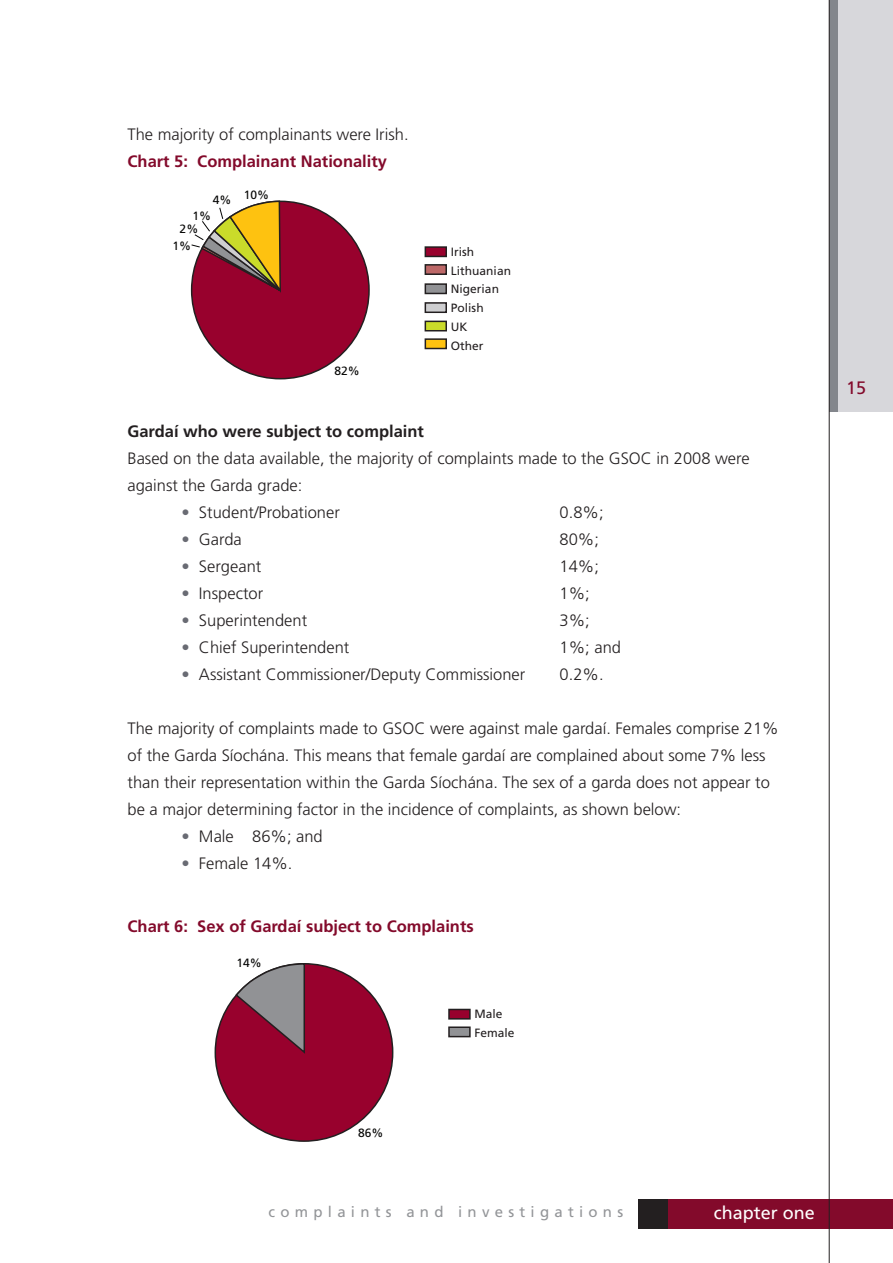
<style>
.page{position:relative;width:893px;height:1263px;background:#fff}
.page>*{position:absolute;margin:0;border:0;box-sizing:border-box;transform-origin:0 0}
.t1{font:18px "Frutiger";color:#fff}
.t2{font:18px "Frutiger";color:#830a2b}
.t3{font:300 16.5px/27px "Frutiger";color:#231f20}
.t4{font:700 16.5px "Frutiger";color:#830a2b}
.t5{font:700 16.5px "Frutiger";color:#231f20}
.t6{font:15px "Frutiger";letter-spacing:.35em;color:#939598}
.t7{font:12px/18.8px "Frutiger";color:#231f20}
.t8{font:12px "Frutiger";color:#050504}
.s1{color:#696b73}
</style>
<div class="page">
<div style="left:638px;top:1199px;width:255px;height:30px;background:#830a2b"></div>
<div style="left:638px;top:1199px;width:30px;height:30px;background:#231f20"></div>
<div style="left:829px;top:0;width:64px;height:412px;background:#d7d7db"></div>
<div style="left:829px;top:0;width:9px;height:412px;background:#83868c"></div>
<hr style="left:829px;top:0;width:1px;height:1263px;background:#231f20">
<div style="left:425px;top:247px;width:21px;height:9px;background:#98012d"></div>
<div style="left:425px;top:246px;width:22px;height:11px;border:2px solid #231f20"></div>
<div style="left:425px;top:265px;width:21px;height:9px;background:#bd6868"></div>
<div style="left:425px;top:264px;width:22px;height:11px;border:2px solid #231f20"></div>
<div style="left:425px;top:284px;width:21px;height:9px;background:#919295"></div>
<div style="left:425px;top:283px;width:22px;height:11px;border:2px solid #231f20"></div>
<div style="left:425px;top:321px;width:21px;height:10px;background:#cadb2a"></div>
<div style="left:425px;top:321px;width:22px;height:10px;border:2px solid #231f20"></div>
<div style="left:425px;top:339px;width:21px;height:9px;background:#fec210"></div>
<div style="left:425px;top:338px;width:22px;height:11px;border:2px solid #231f20"></div>
<div style="left:425px;top:303px;width:21px;height:9px;background:#ceced0"></div>
<div style="left:425px;top:302px;width:22px;height:11px;border:2px solid #231f20"></div>
<div style="left:192px;top:201px;width:177px;height:178px;background:#98012d;border-radius:50%"></div>
<svg style="left:191px;top:200px;width:114px;height:111px"></svg>
<div style="left:449px;top:1009px;width:21px;height:10px;background:#98012d"></div>
<div style="left:448px;top:1009px;width:23px;height:10px;border:2px solid #231f20"></div>
<div style="left:449px;top:1027px;width:21px;height:9px;background:#919295"></div>
<div style="left:448px;top:1026px;width:23px;height:11px;border:2px solid #231f20"></div>
<div style="left:215px;top:964px;width:178px;height:177px;background:#98012d;border-radius:50%"></div>
<svg style="left:234px;top:963px;width:72px;height:91px"></svg>
<p class="t3" style="left:128px;top:122px;width:283px">The majority of complainants were Irish.</p>
<p class="t4" style="left:128px;top:155px;width:261px">Chart 5: Complainant Nationality</p>
<p class="t8" style="left:213px;top:190px;width:58px">4% 10%</p>
<p class="t8" style="left:192px;top:210px;width:20px">1%</p>
<p class="t8" style="left:180px;top:224px;width:20px">2%</p>
<p class="t8" style="left:173px;top:241px;width:20px">1%</p>
<p class="t8" style="left:334px;top:366px;width:27px">82%</p>
<p class="t7" style="left:451px;top:243px;width:62px">Irish<br>Lithuanian<br>Nigerian<br>Polish<br>UK<br>Other</p>
<p class="t5" style="left:128px;top:425px;width:298px">Gardaí who were subject to complaint</p>
<p class="t3" style="left:128px;top:446px;width:624px">Based on the data available, the majority of complaints made to the GSOC in 2008 were against the Garda grade:</p>
<p class="t3" style="left:182px;top:500px;width:160px"><span class="s1">•</span> Student/Probationer</p>
<p class="t3" style="left:560px;top:500px;width:46px">0.8%;</p>
<p class="t3" style="left:182px;top:527px;width:62px"><span class="s1">•</span> Garda</p>
<p class="t3" style="left:560px;top:527px;width:41px">80%;</p>
<p class="t3" style="left:182px;top:554px;width:81px"><span class="s1">•</span> Sergeant</p>
<p class="t3" style="left:560px;top:554px;width:41px">14%;</p>
<p class="t3" style="left:182px;top:581px;width:83px"><span class="s1">•</span> Inspector</p>
<p class="t3" style="left:560px;top:581px;width:32px">1%;</p>
<p class="t3" style="left:182px;top:608px;width:127px"><span class="s1">•</span> Superintendent</p>
<p class="t3" style="left:560px;top:608px;width:32px">3%;</p>
<p class="t3" style="left:182px;top:635px;width:169px"><span class="s1">•</span> Chief Superintendent</p>
<p class="t3" style="left:560px;top:635px;width:63px">1%; and</p>
<p class="t3" style="left:182px;top:662px;width:345px"><span class="s1">•</span> Assistant Commissioner/Deputy Commissioner</p>
<p class="t3" style="left:560px;top:662px;width:46px">0.2%.</p>
<p class="t3" style="left:128px;top:716px;width:653px">The majority of complaints made to GSOC were against male gardaí. Females comprise 21% of the Garda Síochána. This means that female gardaí are complained about some 7% less than their representation within the Garda Síochána. The sex of a garda does not appear to be a major determining factor in the incidence of complaints, as shown below:</p>
<p class="t3" style="left:182px;top:824px;width:143px"><span class="s1">•</span> Male 86%; and</p>
<p class="t3" style="left:182px;top:851px;width:112px"><span class="s1">•</span> Female 14%.</p>
<p class="t4" style="left:128px;top:920px;width:348px">Chart 6: Sex of Gardaí subject to Complaints</p>
<p class="t8" style="left:236px;top:958px;width:27px">14%</p>
<p class="t7" style="left:475px;top:1005px;width:42px">Male<br>Female</p>
<p class="t2" style="left:846px;top:381px;width:22px">15</p>
<p class="t8" style="left:358px;top:1128px;width:27px">86%</p>
<p class="t6" style="left:269px;top:1205px;width:356px">complaints and investigations</p>
<p class="t1" style="left:714px;top:1205px;width:102px">chapter one</p>
</div>
